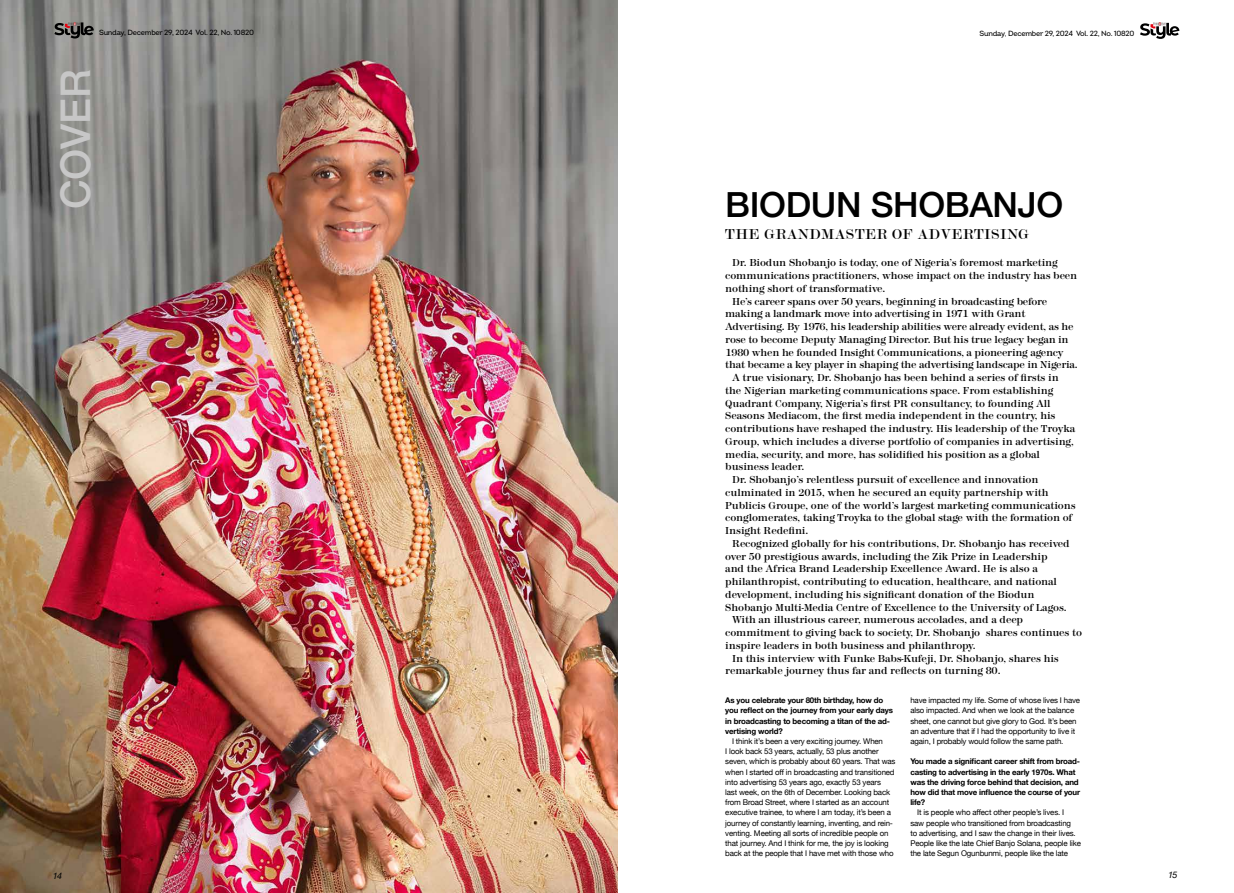
<style>
.page{position:relative;width:1234px;height:893px;background:#fff}
.page>*{position:absolute;margin:0;border:0;box-sizing:border-box;transform-origin:0 0}
.t1{font:500 40.95px "Helvetica Neue";color:#c7c7c7}
.t2{font:500 34.58px "Helvetica Neue";letter-spacing:-.01em;color:#000}
.t3{font:15.38px "Modern";letter-spacing:.05em;color:#000}
.t4{font:500 10.5px "Modern Two Sxtn ITC Std";letter-spacing:-.01em;color:#000;scale:.96 1}
.t5{font:italic 9px "Helvetica Neue";color:#000}
.t6{font:7.88px/10.2px "Helvetica Neue";letter-spacing:-.02em;color:#000}
.t7{font:700 7.88px/10.2px "Helvetica Neue";letter-spacing:-.02em;color:#000}
.t8{font:7.5px "Intro Trial Md";letter-spacing:-.03em;color:#000}
.s1{font-family:"Intro Trial Rg"}
</style>
<div class="page">
<img style="left:0;top:0;width:617px;height:893px">
<svg style="left:54px;top:22px;width:40px;height:17px"></svg>
<svg style="left:1140px;top:23px;width:39px;height:16px"></svg>
<p class="t8" style="left:99px;top:28px;width:156px">Sunday, December 29, 2024 Vol. 22, No. 10820</p>
<p class="t8" style="left:979px;top:29px;width:157px">Sunday<span class="s1">,</span> December 29, 2024 Vol. 22, No. 10820</p>
<h1 class="t1" style="left:43px;top:209px;width:142px;rotate:-90deg">COVER</h1>
<h2 class="t2" style="left:725px;top:177px;width:339px">BIODUN SHOBANJO</h2>
<h3 class="t3" style="left:725px;top:226px;width:305px">THE GRANDMASTER OF ADVERTISING</h3>
<p class="t4" style="left:732px;top:257px;width:341px">Dr. Biodun Shobanjo is today, one of Nigeria’s foremost marketing</p>
<p class="t4" style="left:725px;top:270px;width:368px">communications practitioners, whose impact on the industry has been</p>
<p class="t4" style="left:725px;top:283px;width:168px">nothing short of transformative.</p>
<p class="t4" style="left:732px;top:295px;width:330px">He’s career spans over 50 years, beginning in broadcasting before</p>
<p class="t4" style="left:725px;top:308px;width:314px">making a landmark move into advertising in 1971 with Grant</p>
<p class="t4" style="left:725px;top:321px;width:364px">Advertising. By 1976, his leadership abilities were already evident, as he</p>
<p class="t4" style="left:725px;top:334px;width:359px">rose to become Deputy Managing Director. But his true legacy began in</p>
<p class="t4" style="left:725px;top:346px;width:354px">1980 when he founded Insight Communications, a pioneering agency</p>
<p class="t4" style="left:725px;top:359px;width:368px">that became a key player in shaping the advertising landscape in Nigeria.</p>
<p class="t4" style="left:732px;top:372px;width:342px">A true visionary, Dr. Shobanjo has been behind a series of firsts in</p>
<p class="t4" style="left:725px;top:384px;width:343px">the Nigerian marketing communications space. From establishing</p>
<p class="t4" style="left:725px;top:397px;width:340px">Quadrant Company, Nigeria’s first PR consultancy, to founding All</p>
<p class="t4" style="left:725px;top:410px;width:345px">Seasons Mediacom, the first media independent in the country, his</p>
<p class="t4" style="left:725px;top:423px;width:366px">contributions have reshaped the industry. His leadership of the Troyka</p>
<p class="t4" style="left:725px;top:435px;width:364px">Group, which includes a diverse portfolio of companies in advertising,</p>
<p class="t4" style="left:725px;top:448px;width:329px">media, security, and more, has solidified his position as a global</p>
<p class="t4" style="left:725px;top:461px;width:84px">business leader.</p>
<p class="t4" style="left:732px;top:474px;width:320px">Dr. Shobanjo’s relentless pursuit of excellence and innovation</p>
<p class="t4" style="left:725px;top:486px;width:338px">culminated in 2015, when he secured an equity partnership with</p>
<p class="t4" style="left:725px;top:499px;width:366px">Publicis Groupe, one of the world’s largest marketing communications</p>
<p class="t4" style="left:725px;top:512px;width:363px">conglomerates, taking Troyka to the global stage with the formation of</p>
<p class="t4" style="left:725px;top:525px;width:88px">Insight Redefini.</p>
<p class="t4" style="left:732px;top:537px;width:353px">Recognized globally for his contributions, Dr. Shobanjo has received</p>
<p class="t4" style="left:725px;top:550px;width:337px">over 50 prestigious awards, including the Zik Prize in Leadership</p>
<p class="t4" style="left:725px;top:563px;width:327px">and the Africa Brand Leadership Excellence Award. He is also a</p>
<p class="t4" style="left:725px;top:576px;width:347px">philanthropist, contributing to education, healthcare, and national</p>
<p class="t4" style="left:725px;top:588px;width:323px">development, including his significant donation of the Biodun</p>
<p class="t4" style="left:725px;top:601px;width:357px">Shobanjo Multi-Media Centre of Excellence to the University of Lagos.</p>
<p class="t4" style="left:732px;top:614px;width:304px">With an illustrious career, numerous accolades, and a deep</p>
<p class="t4" style="left:725px;top:627px;width:373px">commitment to giving back to society, Dr. Shobanjo shares continues to</p>
<p class="t4" style="left:725px;top:639px;width:262px">inspire leaders in both business and philanthropy.</p>
<p class="t4" style="left:732px;top:652px;width:342px">In this interview with Funke Babs-Kufeji, Dr. Shobanjo, shares his</p>
<p class="t4" style="left:725px;top:665px;width:288px">remarkable journey thus far and reflects on turning 80.</p>
<p class="t7" style="left:725px;top:695px;width:169px">As you celebrate your 80th birthday, how do you reflect on the journey from your early days in broadcasting to becoming a titan of the ad&shy;vertising world?</p>
<p class="t6" style="left:725px;top:736px;width:172px;text-indent:7px">I think it’s been a very exciting journey. When<br>I look back 53 years, actually, 53 plus another seven, which is probably about 60 years. That was when I started off in broadcasting and transitioned into advertising 53 years ago, exactly 53 years<br>last week, on the 6th of December. Looking back from Broad Street, where I started as an account executive trainee, to where I am today, it’s been a journey of constantly learning, inventing, and rein&shy;venting. Meeting all sorts of incredible people on that journey. And I think for me, the joy is looking back at the people that I have met with those who</p>
<p class="t6" style="left:910px;top:696px;width:171px">have impacted my life. Some of whose lives I have also impacted. And when we look at the balance sheet, one cannot but give glory to God. It’s been an adventure that if I had the opportunity to live it again, I probably would follow the same path.</p>
<p class="t7" style="left:910px;top:757px;width:171px">You made a significant career shift from broad&shy;casting to advertising in the early 1970s. What was the driving force behind that decision, and how did that move influence the course of your life?</p>
<p class="t6" style="left:910px;top:808px;width:172px;text-indent:7px">It is people who affect other people’s lives. I<br>saw people who transitioned from broadcasting<br>to advertising, and I saw the change in their lives.<br>People like the late Chief Banjo Solana, people like the late Segun Ogunbunmi, people like the late</p>
<p class="t5" style="left:53px;top:869px;width:11px">14</p>
<p class="t5" style="left:1167px;top:869px;width:11px">15</p>
</div>
